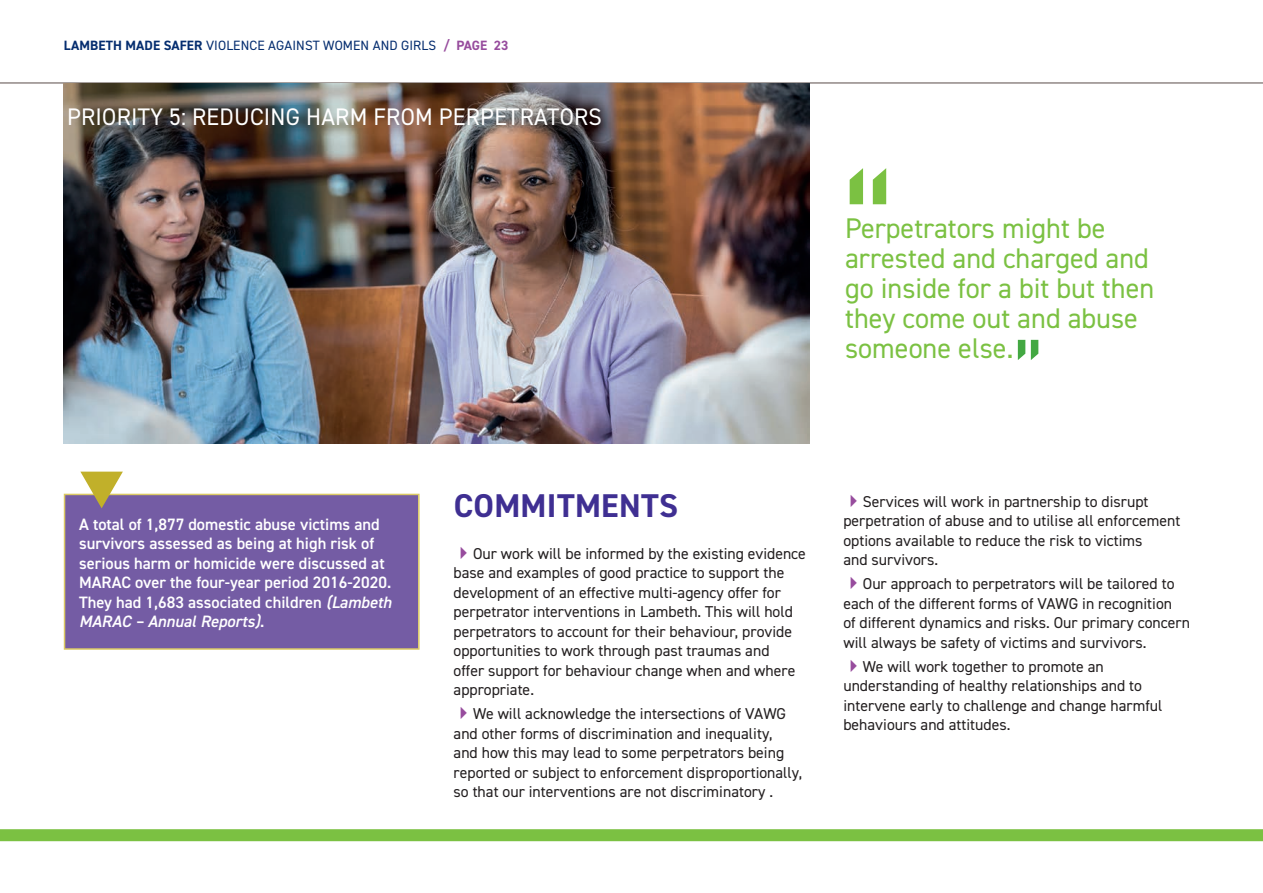
<style>
.page{position:relative;width:1263px;height:893px;background:#fff}
.page>*{position:absolute;margin:0;border:0;box-sizing:border-box;transform-origin:0 0}
.t1{font:139.5px "DIN2014";color:#7bc142}
.t2{font:78.3px "DIN2014";color:#43a842}
.t3{font:700 33px "DIN2014";color:#3f2f92}
.t4{font:28.5px/30px "DIN2014";color:#7bc142}
.t5{font:24px "DIN2014";letter-spacing:.01em;color:#fff}
.t6{font:600 16.5px/19.5px "DIN2014";color:#fff}
.t7{font:15.75px/19.5px "DIN2014";color:#231f20}
.t8{font:13.5px "DIN2014";letter-spacing:.01em;color:#052d6f}
.s1{font-weight:700}
.s2{font-weight:700;color:#974c9d}
.s3{font-style:italic}
.s4{color:#974c9d}
</style>
<div class="page">
<hr style="left:0;top:82px;width:1263px;height:2px;background:#6c605d">
<img style="left:64px;top:84px;width:745px;height:360px">
<div style="left:0;top:829px;width:1263px;height:12px;background:#7bc142"></div>
<div style="left:64px;top:494px;width:356px;height:156px;background:#745ca4"></div>
<svg style="left:80px;top:493px;width:43px;height:15px"></svg>
<p class="t8" style="left:64px;top:37px;width:446px"><span class="s1">LAMBETH MADE SAFER</span> VIOLENCE AGAINST WOMEN AND GIRLS <span class="s2">/ PAGE 23</span></p>
<h3 class="t5" style="left:67px;top:102px;width:536px">PRIORITY 5: REDUCING HARM FROM PERPETRATORS</h3>
<h1 class="t1" style="left:841px;top:144px;width:55px">“</h1>
<h3 class="t4" style="left:845px;top:212px;width:311px">Perpetrators might be arrested and charged and go inside for a bit but then they come out and abuse someone else.</h3>
<h2 class="t2" style="left:1013px;top:322px;width:32px">”</h2>
<p class="t6" style="left:79px;top:514px;width:314px">A total of 1,877 domestic abuse victims and survivors assessed as being at high risk of serious harm or homicide were discussed at MARAC over the four-year period 2016-2020.<br>They had 1,683 associated children <span class="s3">(Lambeth MARAC – Annual Reports)</span>.</p>
<h3 class="t3" style="left:454px;top:483px;width:226px">COMMITMENTS</h3>
<p class="t7" style="left:454px;top:543px;width:354px"><span class="s4">✔</span>Our work will be informed by the existing evidence base and examples of good practice to support the development of an effective multi-agency offer for perpetrator interventions in Lambeth. This will hold perpetrators to account for their behaviour, provide opportunities to work through past traumas and<br>offer support for behaviour change when and where appropriate.</p>
<p class="t7" style="left:454px;top:704px;width:350px"><span class="s4">✔</span>We will acknowledge the intersections of VAWG and other forms of discrimination and inequality,<br>and how this may lead to some perpetrators being reported or subject to enforcement disproportionally, so that our interventions are not discriminatory .</p>
<p class="t7" style="left:843px;top:491px;width:338px"><span class="s4">✔</span>Services will work in partnership to disrupt perpetration of abuse and to utilise all enforcement options available to reduce the risk to victims<br>and survivors.</p>
<p class="t7" style="left:843px;top:574px;width:348px"><span class="s4">✔</span>Our approach to perpetrators will be tailored to each of the different forms of VAWG in recognition<br>of different dynamics and risks. Our primary concern will always be safety of victims and survivors.</p>
<p class="t7" style="left:843px;top:656px;width:321px"><span class="s4">✔</span>We will work together to promote an understanding of healthy relationships and to intervene early to challenge and change harmful behaviours and attitudes.</p>
</div>
